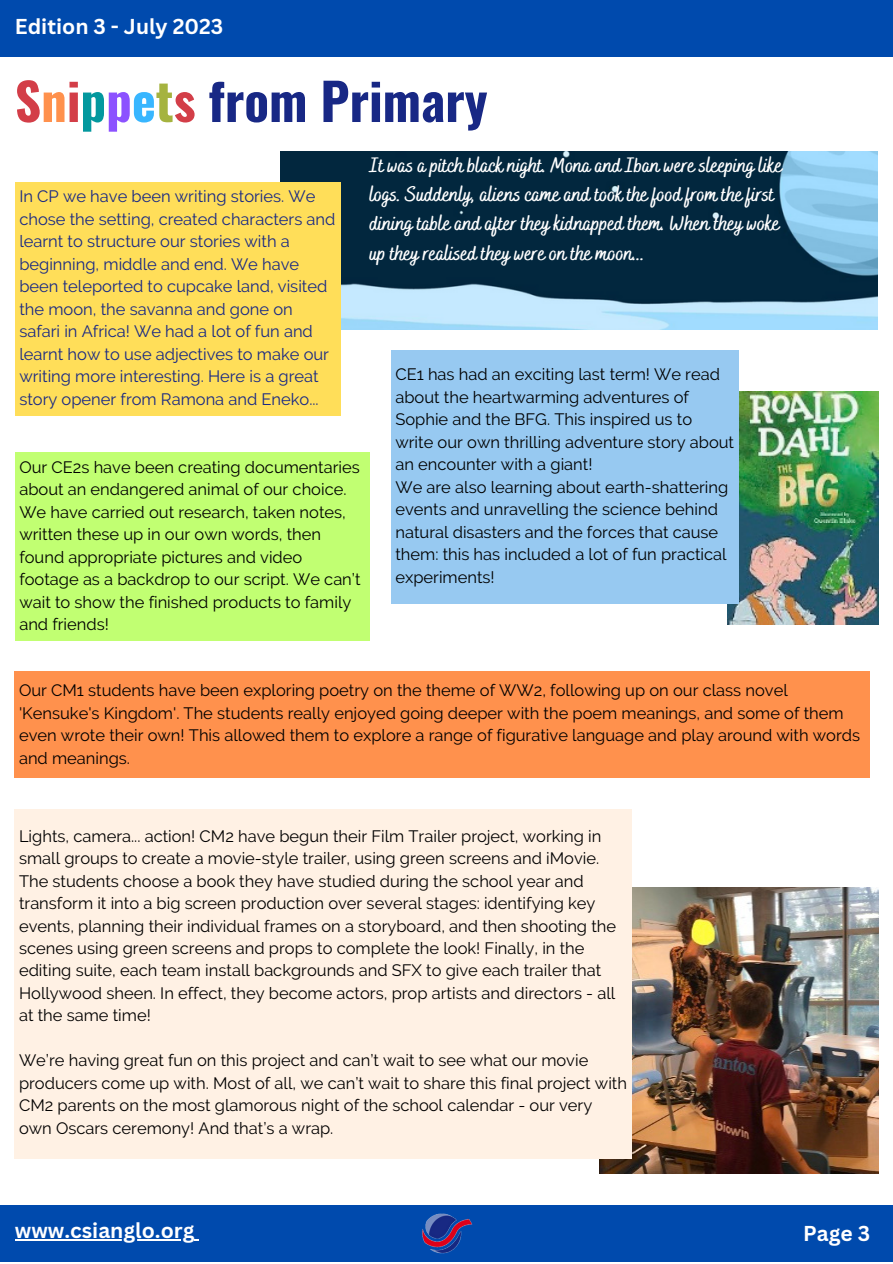
<style>
.page{position:relative;width:893px;height:1264px;background:#fff}
.page>*{position:absolute;margin:0;border:0;box-sizing:border-box;transform-origin:0 0}
.t1{font:700 51px "Oswald";color:#182885}
.t2{font:700 21px/29.2px "Bakerie Smooth";color:#fff}
.t3{font:700 21px "Canva Sans";color:#fff}
.t4{font:16.5px/22.5px "Raleway";color:#000}
.t5{font:16.5px/22.5px "Raleway";color:#182885}
.s1{color:#d33e48}
.s2{color:#ff914d}
.s3{color:#03989e}
.s4{color:#8c52ff}
.s5{color:#38b6ff}
.s6{color:#a5b33f}
</style>
<div class="page">
<div style="left:0;top:0;width:892px;height:56px;background:#004aad"></div>
<div style="left:0;top:1205px;width:892px;height:56px;background:#004aad"></div>
<img style="left:422px;top:1213px;width:51px;height:41px">
<div style="left:15px;top:671px;width:855px;height:107px;background:#ff914d"></div>
<img style="left:280px;top:151px;width:597px;height:179px">
<div style="left:15px;top:182px;width:325px;height:233px;background:#ffde59"></div>
<img style="left:727px;top:391px;width:151px;height:233px">
<div style="left:15px;top:452px;width:354px;height:189px;background:#c1ff72"></div>
<div style="left:391px;top:350px;width:347px;height:253px;background:#97c9f1"></div>
<img style="left:599px;top:887px;width:279px;height:286px">
<div style="left:15px;top:809px;width:616px;height:348px;background:#fff1e4"></div>
<hr style="left:15px;top:1238px;width:179px;height:2px;background:#fff">
<p class="t3" style="left:15px;top:11px;width:210px">Edition 3 - July 2023</p>
<p class="t1" style="left:15px;top:61px;width:474px"><span class="s1">S</span><span class="s2">n</span><span class="s1">i</span><span class="s3">p</span><span class="s4">p</span><span class="s5">e</span><span class="s6">t</span><span class="s1">s</span> from Primary</p>
<p class="t5" style="left:19px;top:185px;width:317px">In CP we have been writing stories. We chose the setting, created characters and learnt to structure our stories with a beginning, middle and end. We have been teleported to cupcake land, visited the moon, the savanna and gone on safari in Africa! We had a lot of fun and learnt how to use adjectives to make our writing more interesting. Here is a great story opener from Ramona and Eneko...</p>
<p class="t4" style="left:19px;top:455px;width:343px">Our CE2s have been creating documentaries about an endangered animal of our choice.<br>We have carried out research, taken notes, written these up in our own words, then found appropriate pictures and video footage as a backdrop to our script. We can’t wait to show the finished products to family and friends!</p>
<p class="t2" style="left:369px;top:152px;width:414px">It was a pitch black night. Mona and Iban were sleeping like logs. Suddenly, aliens came and took the food from the first dining table and after they kidnapped them. When they woke up they realised they were on the moon...</p>
<p class="t4" style="left:395px;top:363px;width:340px">CE1 has had an exciting last term! We read about the heartwarming adventures of Sophie and the BFG. This inspired us to write our own thrilling adventure story about an encounter with a giant!</p>
<p class="t4" style="left:395px;top:476px;width:334px">We are also learning about earth-shattering events and unravelling the science behind natural disasters and the forces that cause them: this has included a lot of fun practical experiments!</p>
<p class="t4" style="left:19px;top:679px;width:842px">Our CM1 students have been exploring poetry on the theme of WW2, following up on our class novel 'Kensuke's Kingdom'. The students really enjoyed going deeper with the poem meanings, and some of them even wrote their own! This allowed them to explore a range of figurative language and play around with words and meanings.</p>
<p class="t4" style="left:19px;top:824px;width:598px">Lights, camera... action! CM2 have begun their Film Trailer project, working in small groups to create a movie-style trailer, using green screens and iMovie.<br>The students choose a book they have studied during the school year and transform it into a big screen production over several stages: identifying key events, planning their individual frames on a storyboard, and then shooting the scenes using green screens and props to complete the look! Finally, in the editing suite, each team install backgrounds and SFX to give each trailer that Hollywood sheen. In effect, they become actors, prop artists and directors - all at the same time!</p>
<p class="t4" style="left:19px;top:1049px;width:609px">We’re having great fun on this project and can’t wait to see what our movie producers come up with. Most of all, we can’t wait to share this final project with CM2 parents on the most glamorous night of the school calendar - our very own Oscars ceremony! And that’s a wrap.</p>
<p class="t3" style="left:15px;top:1215px;width:181px">www.csianglo.org</p>
<p class="t3" style="left:803px;top:1218px;width:68px">Page 3</p>
</div>
